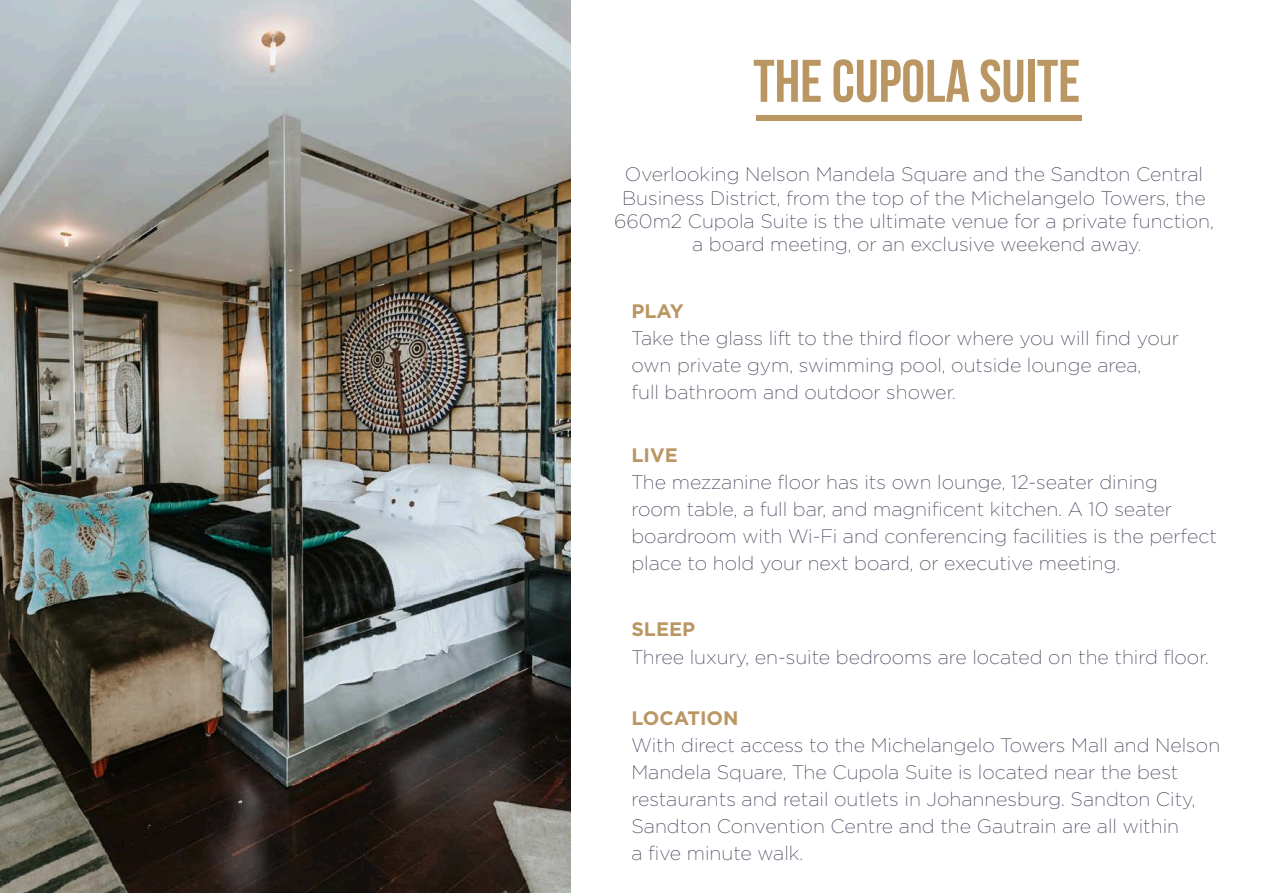
<style>
.page{position:relative;width:1263px;height:893px;background:#fff}
.page>*{position:absolute;margin:0;border:0;box-sizing:border-box;transform-origin:0 0}
.t1{font:700 60px "Bebas Neue";color:#ba9663}
.t2{font:200 19.5px/27px "Gotham";color:#3f4458}
.t3{font:700 19.5px "Gotham";color:#ba9663}
</style>
<div class="page">
<img style="left:0;top:0;width:571px;height:892px">
<div style="left:756px;top:115px;width:325px;height:6px;background:#ba9663"></div>
<h1 class="t1" style="left:753px;top:48px;width:329px">THE CUPOLA SUITE</h1>
<p class="t2" style="left:614px;top:162px;width:601px;line-height:23.4px;text-align:center">Overlooking Nelson Mandela Square and the Sandton Central Business District, from the top of the Michelangelo Towers, the 660m2 Cupola Suite is the ultimate venue for a private function, a board meeting, or an exclusive weekend away.</p>
<p class="t3" style="left:631px;top:298px;width:54px">PLAY</p>
<p class="t2" style="left:631px;top:324px;width:549px">Take the glass lift to the third floor where you will find your own private gym, swimming pool, outside lounge area,<br>full bathroom and outdoor shower.</p>
<p class="t3" style="left:631px;top:442px;width:48px">LIVE</p>
<p class="t2" style="left:631px;top:468px;width:587px">The mezzanine floor has its own lounge, 12-seater dining<br>room table, a full bar, and magnificent kitchen. A 10 seater boardroom with Wi-Fi and conferencing facilities is the perfect place to hold your next board, or executive meeting.</p>
<p class="t3" style="left:631px;top:617px;width:65px">SLEEP</p>
<p class="t2" style="left:631px;top:642px;width:579px">Three luxury, en-suite bedrooms are located on the third floor.</p>
<p class="t3" style="left:631px;top:705px;width:109px">LOCATION</p>
<p class="t2" style="left:631px;top:731px;width:590px">With direct access to the Michelangelo Towers Mall and Nelson Mandela Square, The Cupola Suite is located near the best restaurants and retail outlets in Johannesburg. Sandton City, Sandton Convention Centre and the Gautrain are all within<br>a five minute walk.</p>
</div>
